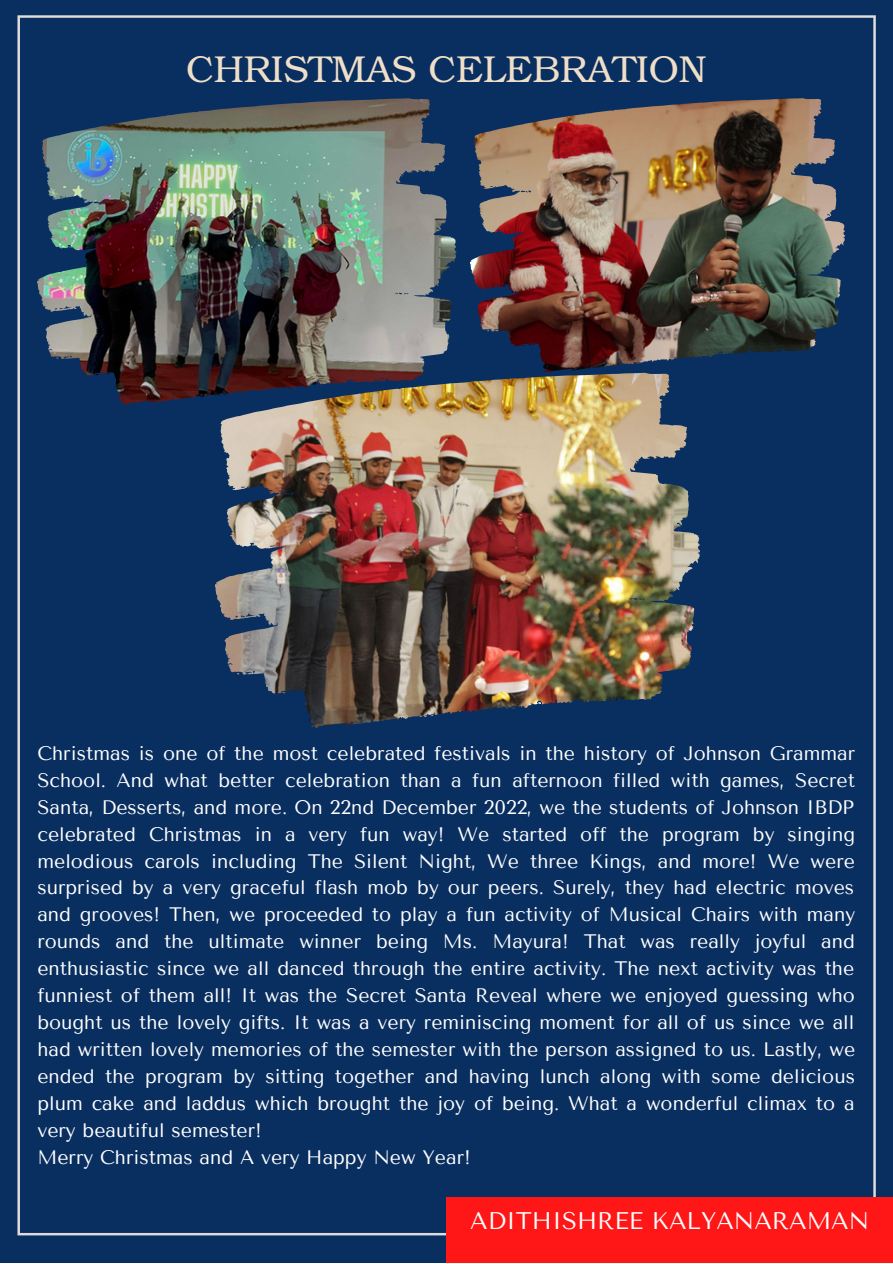
<style>
.page{position:relative;width:893px;height:1264px;background:#fff}
.page>*{position:absolute;margin:0;border:0;box-sizing:border-box;transform-origin:0 0}
.t1{font:37.5px "Te X Gyre Bonum";color:#f0dfc8}
.t2{font:24px "Tenor Sans";color:#fff}
.t3{font:19.5px/27px "Tenor Sans";color:#fff}
</style>
<div class="page">
<div style="left:0;top:0;width:892px;height:1262px;background:#092e60"></div>
<img style="left:17px;top:15px;width:858px;height:1220px">
<img style="left:790px;top:113px;width:54px;height:120px">
<img style="left:396px;top:115px;width:60px;height:133px">
<img style="left:630px;top:392px;width:69px;height:155px">
<div style="left:446px;top:1197px;width:446px;height:65px;background:#ff1616"></div>
<h1 class="t1" style="left:186px;top:42px;width:521px">CHRISTMAS CELEBRATION</h1>
<p class="t3" style="left:37px;top:739px;width:819px">Christmas is one of the most celebrated festivals in the history of Johnson Grammar School. And what better celebration than a fun afternoon filled with games, Secret Santa, Desserts, and more. On 22nd December 2022, we the students of Johnson IBDP celebrated Christmas in a very fun way! We started off the program by singing melodious carols including The Silent Night, We three Kings, and more! We were surprised by a very graceful flash mob by our peers. Surely, they had electric moves and grooves! Then, we proceeded to play a fun activity of Musical Chairs with many rounds and the ultimate winner being Ms. Mayura! That was really joyful and enthusiastic since we all danced through the entire activity. The next activity was the funniest of them all! It was the Secret Santa Reveal where we enjoyed guessing who bought us the lovely gifts. It was a very reminiscing moment for all of us since we all had written lovely memories of the semester with the person assigned to us. Lastly, we ended the program by sitting together and having lunch along with some delicious plum cake and laddus which brought the joy of being. What a wonderful climax to a very beautiful semester!<br>Merry Christmas and A very Happy New Year!</p>
<p class="t2" style="left:470px;top:1206px;width:400px">ADITHISHREE KALYANARAMAN</p>
</div>
